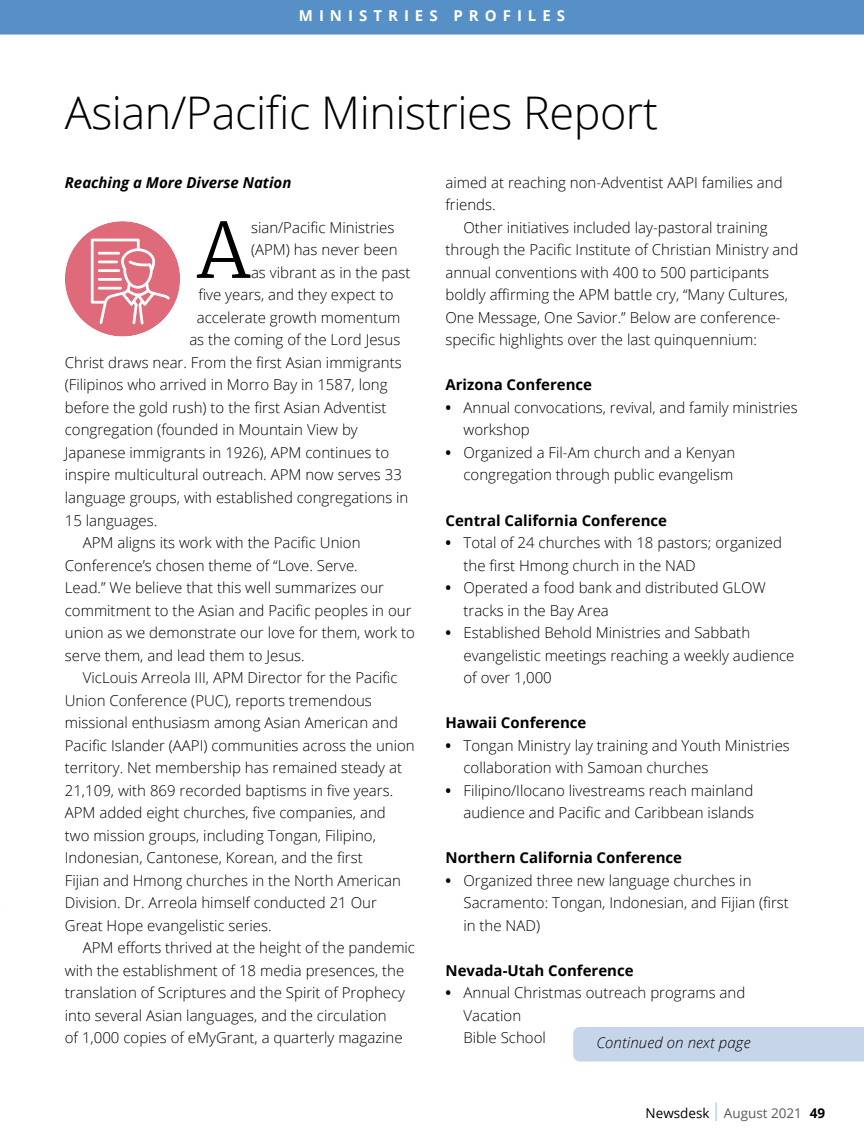
<style>
.page{position:relative;width:864px;height:1148px;background:#fff}
.page>*{position:absolute;margin:0;border:0;box-sizing:border-box;transform-origin:0 0}
.t1{font:300 75.6px "Merriweather";color:#000}
.t2{font:300 45px "Open Sans";letter-spacing:-.01em;color:#000}
.t3{font:300 15px/22.5px "Open Sans";color:#000}
.t4{font:700 15px "Open Sans";color:#000}
.t5{font:italic 700 15px "Open Sans";color:#000}
.t6{font:italic 300 15px "Open Sans";letter-spacing:.01em;color:#000}
.t7{font:700 15px "Open Sans";letter-spacing:.4em;color:#fff}
.t8{font:13.5px "Open Sans";color:#58595b}
.s1{font-weight:700}
.s2{color:#000}
.s3{font-weight:300;font-size:25.65px;color:#77a0cf}
.s4{font-weight:700;color:#000}
</style>
<div class="page">
<div style="left:0;top:0;width:864px;height:35px;background:#5790c6"></div>
<div style="left:573px;top:1027px;width:291px;height:34px;background:#c7d5ea"></div>
<div style="left:65px;top:221px;width:115px;height:115px;background:#df6a79;border-radius:50%"></div>
<svg style="left:91px;top:239px;width:79px;height:85px"></svg>
<p class="t7" style="left:299px;top:5px;width:268px">MINISTRIES PROFILES</p>
<h2 class="t2" style="left:65px;top:82px;width:595px">Asian/Pacific Ministries Report</h2>
<p class="t5" style="left:65px;top:172px;width:228px">Reaching a More Diverse Nation</p>
<h1 class="t1" style="left:198px;top:187px;width:53px">A</h1>
<p class="t3" style="left:251px;top:216px;width:145px">sian/Pacific Ministries</p>
<p class="t3" style="left:445px;top:171px;width:339px">aimed at reaching non-Adventist AAPI families and friends.</p>
<p class="t3" style="left:445px;top:216px;width:354px;text-indent:18px">Other initiatives included lay-pastoral training through the Pacific Institute of Christian Ministry and annual conventions with 400 to 500 participants boldly affirming the APM battle cry, “Many Cultures, One Message, One Savior.” Below are conference&shy;specific highlights over the last quinquennium:</p>
<p class="t4" style="left:445px;top:374px;width:148px">Arizona Conference</p>
<p class="t3" style="left:463px;top:396px;width:336px;text-indent:-18px"><span class="s1">•</span> Annual convocations, revival, and family ministries workshop</p>
<p class="t3" style="left:445px;top:441px;width:291px;text-align:right"><span class="s1">•</span> Organized a Fil-Am church and a Kenyan congregation through public evangelism</p>
<p class="t4" style="left:445px;top:509px;width:223px">Central California Conference</p>
<p class="t3" style="left:463px;top:531px;width:320px;text-indent:-18px"><span class="s1">•</span> Total of 24 churches with 18 pastors; organized the first Hmong church in the NAD</p>
<p class="t3" style="left:463px;top:576px;width:304px;text-indent:-18px"><span class="s1">•</span> Operated a food bank and distributed GLOW tracks in the Bay Area</p>
<p class="t3" style="left:463px;top:621px;width:333px;text-indent:-18px"><span class="s1">•</span> Established Behold Ministries and Sabbath evangelistic meetings reaching a weekly audience of over 1,000</p>
<p class="t4" style="left:445px;top:712px;width:142px">Hawaii Conference</p>
<p class="t3" style="left:463px;top:733px;width:328px;text-indent:-18px"><span class="s1">•</span> Tongan Ministry lay training and Youth Ministries collaboration with Samoan churches</p>
<p class="t3" style="left:445px;top:778px;width:310px;text-align:right"><span class="s1">•</span> Filipino/Ilocano livestreams reach mainland audience and Pacific and Caribbean islands</p>
<p class="t4" style="left:445px;top:847px;width:238px">Northern California Conference</p>
<p class="t3" style="left:463px;top:868px;width:327px;text-indent:-18px"><span class="s1">•</span> Organized three new language churches in<br>Sacramento: Tongan, Indonesian, and Fijian (first in the NAD)</p>
<p class="t4" style="left:445px;top:959px;width:190px">Nevada-Utah Conference</p>
<p class="t3" style="left:463px;top:981px;width:283px;text-indent:-18px"><span class="s1">•</span> Annual Christmas outreach programs and<br>Vacation<br>Bible School</p>
<p class="t3" style="left:251px;top:238px;width:148px">(APM) has never been</p>
<p class="t3" style="left:251px;top:261px;width:161px">as vibrant as in the past</p>
<p class="t3" style="left:198px;top:283px;width:197px">five years, and they expect to</p>
<p class="t3" style="left:197px;top:306px;width:205px">accelerate growth momentum</p>
<p class="t3" style="left:189px;top:328px;width:213px">as the coming of the Lord Jesus</p>
<p class="t3" style="left:65px;top:351px;width:338px">Christ draws near. From the first Asian immigrants</p>
<p class="t3" style="left:65px;top:373px;width:324px">(Filipinos who arrived in Morro Bay in 1587, long</p>
<p class="t3" style="left:65px;top:396px;width:323px">before the gold rush) to the first Asian Adventist</p>
<p class="t3" style="left:65px;top:418px;width:295px">congregation (founded in Mountain View by</p>
<p class="t3" style="left:65px;top:441px;width:326px">Japanese immigrants in 1926), APM continues to</p>
<p class="t3" style="left:65px;top:463px;width:339px">inspire multicultural outreach. APM now serves 33</p>
<p class="t3" style="left:65px;top:486px;width:345px">language groups, with established congregations in</p>
<p class="t3" style="left:65px;top:508px;width:94px">15 languages.</p>
<p class="t3" style="left:83px;top:531px;width:279px">APM aligns its work with the Pacific Union</p>
<p class="t3" style="left:65px;top:553px;width:294px">Conference’s chosen theme of “Love. Serve.</p>
<p class="t3" style="left:65px;top:576px;width:321px">Lead.” We believe that this well summarizes our</p>
<p class="t3" style="left:65px;top:598px;width:348px">commitment to the Asian and Pacific peoples in our</p>
<p class="t3" style="left:65px;top:621px;width:351px">union as we demonstrate our love for them, work to</p>
<p class="t3" style="left:65px;top:643px;width:241px">serve them, and lead them to Jesus.</p>
<p class="t3" style="left:83px;top:666px;width:316px">VicLouis Arreola III, APM Director for the Pacific</p>
<p class="t3" style="left:65px;top:688px;width:309px">Union Conference (PUC), reports tremendous</p>
<p class="t3" style="left:65px;top:711px;width:335px">missional enthusiasm among Asian American and</p>
<p class="t3" style="left:65px;top:733px;width:351px">Pacific Islander (AAPI) communities across the union</p>
<p class="t3" style="left:65px;top:756px;width:339px">territory. Net membership has remained steady at</p>
<p class="t3" style="left:65px;top:778px;width:330px">21,109, with 869 recorded baptisms in five years.</p>
<p class="t3" style="left:65px;top:801px;width:322px">APM added eight churches, five companies, and</p>
<p class="t3" style="left:65px;top:823px;width:313px">two mission groups, including Tongan, Filipino,</p>
<p class="t3" style="left:65px;top:846px;width:299px">Indonesian, Cantonese, Korean, and the first</p>
<p class="t3" style="left:65px;top:868px;width:338px">Fijian and Hmong churches in the North American</p>
<p class="t3" style="left:65px;top:891px;width:313px">Division. Dr. Arreola himself conducted 21 Our</p>
<p class="t3" style="left:65px;top:913px;width:208px">Great Hope evangelistic series.</p>
<p class="t3" style="left:83px;top:936px;width:334px">APM efforts thrived at the height of the pandemic</p>
<p class="t3" style="left:65px;top:958px;width:341px">with the establishment of 18 media presences, the</p>
<p class="t3" style="left:65px;top:981px;width:342px">translation of Scriptures and the Spirit of Prophecy</p>
<p class="t3" style="left:65px;top:1003px;width:323px">into several Asian languages, and the circulation</p>
<p class="t3" style="left:65px;top:1026px;width:339px">of 1,000 copies of eMyGrant, a quarterly magazine</p>
<p class="t6" style="left:596px;top:1032px;width:156px">Continued on next page</p>
<p class="t8" style="left:646px;top:1103px;width:181px"><span class="s2">Newsdesk</span> <span class="s3">I</span> August 2021 <span class="s4">49</span></p>
</div>
